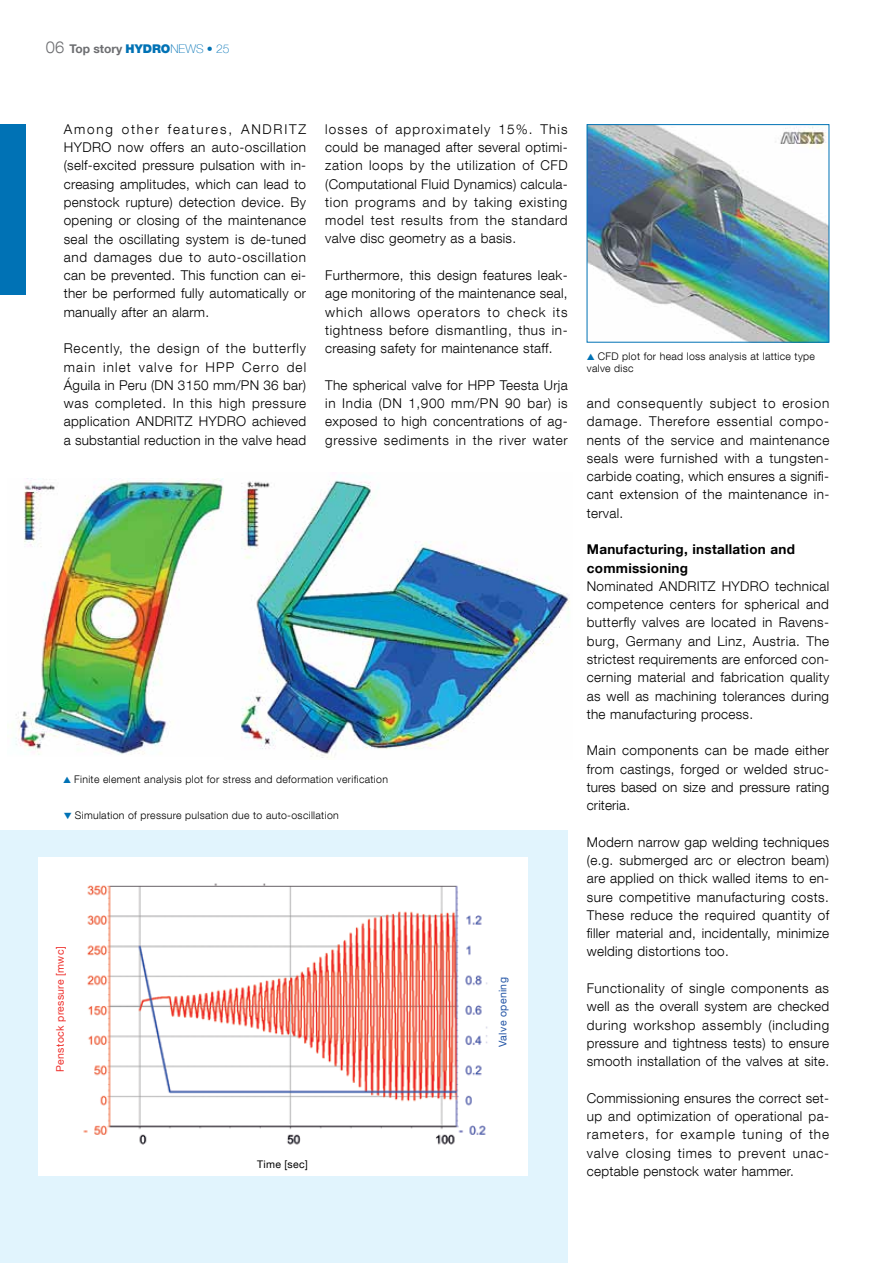
<style>
.page{position:relative;width:893px;height:1263px;background:#fff}
.page>*{position:absolute;margin:0;border:0;box-sizing:border-box;transform-origin:0 0}
.t1{font:300 13.5px/18.3px "Helvetica Neue LT Com";letter-spacing:.02em;color:#000;text-align:justify}
.t2{font:700 13.5px/18.3px "Helvetica Neue LT Com";letter-spacing:.02em;color:#000}
.t3{font:700 12px "Helvetica Neue LT Com";color:#6d6e71}
.t4{font:300 10.5px/12px "Helvetica Neue LT Com";letter-spacing:.03em;color:#000}
.t5{font:10.5px "Helvetica Neue LT Com";letter-spacing:.03em;color:#ee312d}
.t6{font:10.5px "Helvetica Neue LT Com";letter-spacing:.03em;color:#2455a6}
.t7{font:10.5px "Helvetica Neue LT Com";letter-spacing:.03em;color:#000}
.s1{font-weight:300;font-size:16.5px}
.s2{font-weight:900;color:#0072b5}
.s3{font-weight:100;color:#0072b5}
.s4{color:#0072b5}
</style>
<div class="page">
<div style="left:0;top:124px;width:26px;height:170px;background:#0072b5"></div>
<img style="left:589px;top:126px;width:238px;height:214px">
<div style="left:587px;top:124px;width:242px;height:218px;border:1px solid #0072b5"></div>
<img style="left:15px;top:479px;width:209px;height:276px">
<img style="left:241px;top:480px;width:329px;height:278px">
<div style="left:0;top:830px;width:568px;height:433px;background:#e1f4fd"></div>
<img style="left:39px;top:857px;width:489px;height:318px">
<p class="t3" style="left:46px;top:41px;width:185px"><span class="s1">06</span> Top story <span class="s2">HYDRO</span><span class="s3">NEWS • 25</span></p>
<p class="t1" style="left:64px;top:120px;width:244px">Among other features, ANDRITZ HYDRO now offers an auto-oscillation (self-excited pressure pulsation with in&shy;creasing amplitudes, which can lead to penstock rupture) detection device. By opening or closing of the maintenance seal the oscillating system is de-tuned and damages due to auto-oscillation can be prevented. This function can ei&shy;ther be performed fully automatically or manually after an alarm.</p>
<p class="t1" style="left:64px;top:339px;width:244px">Recently, the design of the butterfly main inlet valve for HPP Cerro del Águila in Peru (DN 3150 mm/PN 36 bar) was completed. In this high pressure application ANDRITZ HYDRO achieved a substantial reduction in the valve head</p>
<p class="t1" style="left:325px;top:120px;width:244px">losses of approximately 15%. This could be managed after several optimi&shy;zation loops by the utilization of CFD (Computational Fluid Dynamics) calcula&shy;tion programs and by taking existing model test results from the standard valve disc geometry as a basis.</p>
<p class="t1" style="left:325px;top:266px;width:244px">Furthermore, this design features leak&shy;age monitoring of the maintenance seal, which allows operators to check its tightness before dismantling, thus in&shy;creasing safety for maintenance staff.</p>
<p class="t1" style="left:325px;top:375px;width:244px">The spherical valve for HPP Teesta Urja in India (DN 1,900 mm/PN 90 bar) is exposed to high concentrations of ag&shy;gressive sediments in the river water</p>
<p class="t4" style="left:63px;top:773px;width:326px"><span class="s4">▲</span> Finite element analysis plot for stress and deformation verification</p>
<p class="t4" style="left:64px;top:809px;width:276px"><span class="s4">▼</span> Simulation of pressure pulsation due to auto-oscillation</p>
<p class="t5" style="left:54px;top:1072px;width:127px;rotate:-90deg">Penstock pressure [mwc]</p>
<p class="t7" style="left:257px;top:1157px;width:52px">Time [sec]</p>
<p class="t6" style="left:496px;top:1047px;width:71px;rotate:-90deg">Valve opening</p>
<p class="t4" style="left:587px;top:350px;width:230px"><span class="s4">▲</span> CFD plot for head loss analysis at lattice type valve disc</p>
<p class="t1" style="left:587px;top:394px;width:244px">and consequently subject to erosion damage. Therefore essential compo&shy;nents of the service and maintenance seals were furnished with a tungsten&shy;carbide coating, which ensures a signifi&shy;cant extension of the maintenance in&shy;terval.</p>
<p class="t2" style="left:587px;top:540px;width:210px">Manufacturing, installation and commissioning</p>
<p class="t1" style="left:587px;top:577px;width:244px">Nominated ANDRITZ HYDRO technical competence centers for spherical and butterfly valves are located in Ravens&shy;burg, Germany and Linz, Austria. The strictest requirements are enforced con&shy;cerning material and fabrication quality as well as machining tolerances during the manufacturing process.</p>
<p class="t1" style="left:587px;top:741px;width:244px">Main components can be made either from castings, forged or welded struc&shy;tures based on size and pressure rating criteria.</p>
<p class="t1" style="left:587px;top:832px;width:244px">Modern narrow gap welding techniques (e.g. submerged arc or electron beam) are applied on thick walled items to en&shy;sure competitive manufacturing costs.<br>These reduce the required quantity of filler material and, incidentally, minimize welding distortions too.</p>
<p class="t1" style="left:587px;top:979px;width:244px">Functionality of single components as well as the overall system are checked during workshop assembly (including pressure and tightness tests) to ensure smooth installation of the valves at site.</p>
<p class="t1" style="left:587px;top:1088px;width:244px">Commissioning ensures the correct set&shy;up and optimization of operational pa&shy;rameters, for example tuning of the valve closing times to prevent unac&shy;ceptable penstock water hammer.</p>
</div>
